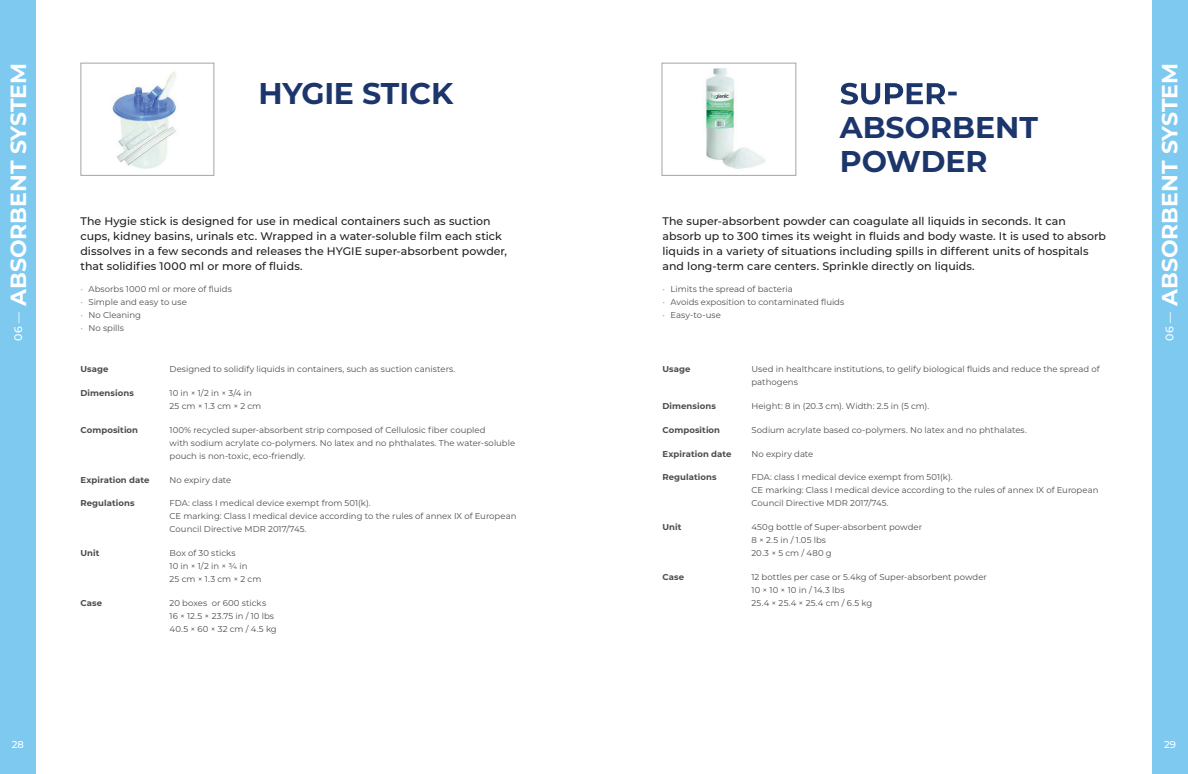
<style>
.page{position:relative;width:1188px;height:774px;background:#fff}
.page>*{position:absolute;margin:0;border:0;box-sizing:border-box;transform-origin:0 0}
.t1{font:700 30px/34px "Montserrat";color:#1c366c}
.t2{font:700 22px "Montserrat";color:#fff}
.t3{font:500 11px/15px "Montserrat";color:#231f20}
.t4{font:500 10px "Montserrat";color:#fff}
.t5{font:8.5px/13px "Montserrat";color:#4b4c4d}
.t6{font:700 8.5px "Montserrat";letter-spacing:.01em;color:#4b4c4d}
.s1{color:#8bc63e}
</style>
<div class="page">
<div style="left:0;top:0;width:36px;height:774px;background:#7ec9f0"></div>
<div style="left:1152px;top:0;width:36px;height:774px;background:#7ec9f0"></div>
<img style="left:705px;top:69px;width:61px;height:100px">
<div style="left:662px;top:63px;width:134px;height:113px;border:1px solid #a3a4a8"></div>
<img style="left:112px;top:71px;width:64px;height:97px">
<div style="left:81px;top:63px;width:133px;height:113px;border:1px solid #a3a4a8"></div>
<svg style="left:841px;top:83px;width:116px;height:22px"></svg>
<h2 class="t2" style="left:2px;top:341px;width:279px;rotate:-90deg"><sup>06</sup> <sup>—</sup> ABSORBENT SYSTEM</h2>
<h2 class="t2" style="left:1154px;top:341px;width:279px;rotate:-90deg"><sup>06</sup> <sup>—</sup> ABSORBENT SYSTEM</h2>
<h1 class="t1" style="left:258px;top:75px;width:196px">HYGIE STICK</h1>
<h1 class="t1" style="left:840px;top:109px;width:200px">ABSORBENT<br>POWDER</h1>
<p class="t3" style="left:80px;top:213px;width:428px">The Hygie stick is designed for use in medical containers such as suction cups, kidney basins, urinals etc. Wrapped in a water-soluble film each stick dissolves in a few seconds and releases the HYGIE super-absorbent powder, that solidifies 1000 ml or more of fluids.</p>
<p class="t5" style="left:80px;top:282px;width:153px"><span class="s1">•</span> Absorbs 1000 ml or more of fluids</p>
<p class="t5" style="left:80px;top:295px;width:108px"><span class="s1">•</span> Simple and easy to use</p>
<p class="t5" style="left:80px;top:308px;width:62px"><span class="s1">•</span> No Cleaning</p>
<p class="t5" style="left:80px;top:321px;width:45px"><span class="s1">•</span> No spills</p>
<p class="t6" style="left:80px;top:363px;width:30px">Usage</p>
<p class="t5" style="left:170px;top:362px;width:287px">Designed to solidify liquids in containers, such as suction canisters.</p>
<p class="t6" style="left:81px;top:387px;width:55px">Dimensions</p>
<p class="t5" style="left:170px;top:386px;width:93px">10 in × 1/2 in × 3/4 in<br>25 cm × 1.3 cm × 2 cm</p>
<p class="t6" style="left:81px;top:424px;width:59px">Composition</p>
<p class="t5" style="left:170px;top:423px;width:347px">100% recycled super-absorbent strip composed of Cellulosic fiber coupled<br>with sodium acrylate co‐polymers. No latex and no phthalates. The water-soluble pouch is non-toxic, eco-friendly.</p>
<p class="t6" style="left:81px;top:473px;width:70px">Expiration date</p>
<p class="t5" style="left:170px;top:473px;width:63px">No expiry date</p>
<p class="t6" style="left:81px;top:497px;width:56px">Regulations</p>
<p class="t5" style="left:170px;top:497px;width:348px">FDA: class I medical device exempt from 501(k).<br>CE marking: Class I medical device according to the rules of annex IX of European<br>Council Directive MDR 2017/745.</p>
<p class="t6" style="left:81px;top:547px;width:20px">Unit</p>
<p class="t5" style="left:170px;top:546px;width:93px">Box of 30 sticks<br>10 in × 1/2 in × ¾ in<br>25 cm × 1.3 cm × 2 cm</p>
<p class="t6" style="left:81px;top:597px;width:23px">Case</p>
<p class="t5" style="left:170px;top:596px;width:109px">20 boxes or 600 sticks<br>16 × 12.5 × 23.75 in / 10 lbs<br>40.5 × 60 × 32 cm / 4.5 kg</p>
<p class="t3" style="left:662px;top:213px;width:445px">The super-absorbent powder can coagulate all liquids in seconds. It can absorb up to 300 times its weight in fluids and body waste. It is used to absorb liquids in a variety of situations including spills in different units of hospitals and long-term care centers. Sprinkle directly on liquids.</p>
<p class="t5" style="left:662px;top:282px;width:132px"><span class="s1">•</span> Limits the spread of bacteria</p>
<p class="t5" style="left:662px;top:295px;width:183px"><span class="s1">•</span> Avoids exposition to contaminated fluids</p>
<p class="t5" style="left:663px;top:308px;width:60px"><span class="s1">•</span> Easy-to-use</p>
<p class="t6" style="left:662px;top:363px;width:30px">Usage</p>
<p class="t5" style="left:752px;top:362px;width:350px">Used in healthcare institutions, to gelify biological fluids and reduce the spread of pathogens</p>
<p class="t6" style="left:663px;top:400px;width:55px">Dimensions</p>
<p class="t5" style="left:752px;top:399px;width:179px">Height: 8 in (20.3 cm). Width: 2.5 in (5 cm).</p>
<p class="t6" style="left:663px;top:424px;width:59px">Composition</p>
<p class="t5" style="left:752px;top:423px;width:277px">Sodium acrylate based co-polymers. No latex and no phthalates.</p>
<p class="t6" style="left:663px;top:447px;width:70px">Expiration date</p>
<p class="t5" style="left:752px;top:447px;width:63px">No expiry date</p>
<p class="t6" style="left:663px;top:471px;width:56px">Regulations</p>
<p class="t5" style="left:752px;top:471px;width:348px">FDA: class I medical device exempt from 501(k).<br>CE marking: Class I medical device according to the rules of annex IX of European<br>Council Directive MDR 2017/745.</p>
<p class="t6" style="left:663px;top:521px;width:20px">Unit</p>
<p class="t5" style="left:752px;top:520px;width:172px">450g bottle of Super-absorbent powder<br>8 × 2.5 in / 1.05 lbs<br>20.3 × 5 cm / 480 g</p>
<p class="t6" style="left:663px;top:571px;width:23px">Case</p>
<p class="t5" style="left:752px;top:570px;width:237px">12 bottles per case or 5.4kg of Super-absorbent powder<br>10 × 10 × 10 in / 14.3 lbs<br>25.4 × 25.4 × 25.4 cm / 6.5 kg</p>
<p class="t4" style="left:12px;top:738px;width:14px">28</p>
<p class="t4" style="left:1164px;top:738px;width:13px">29</p>
</div>
